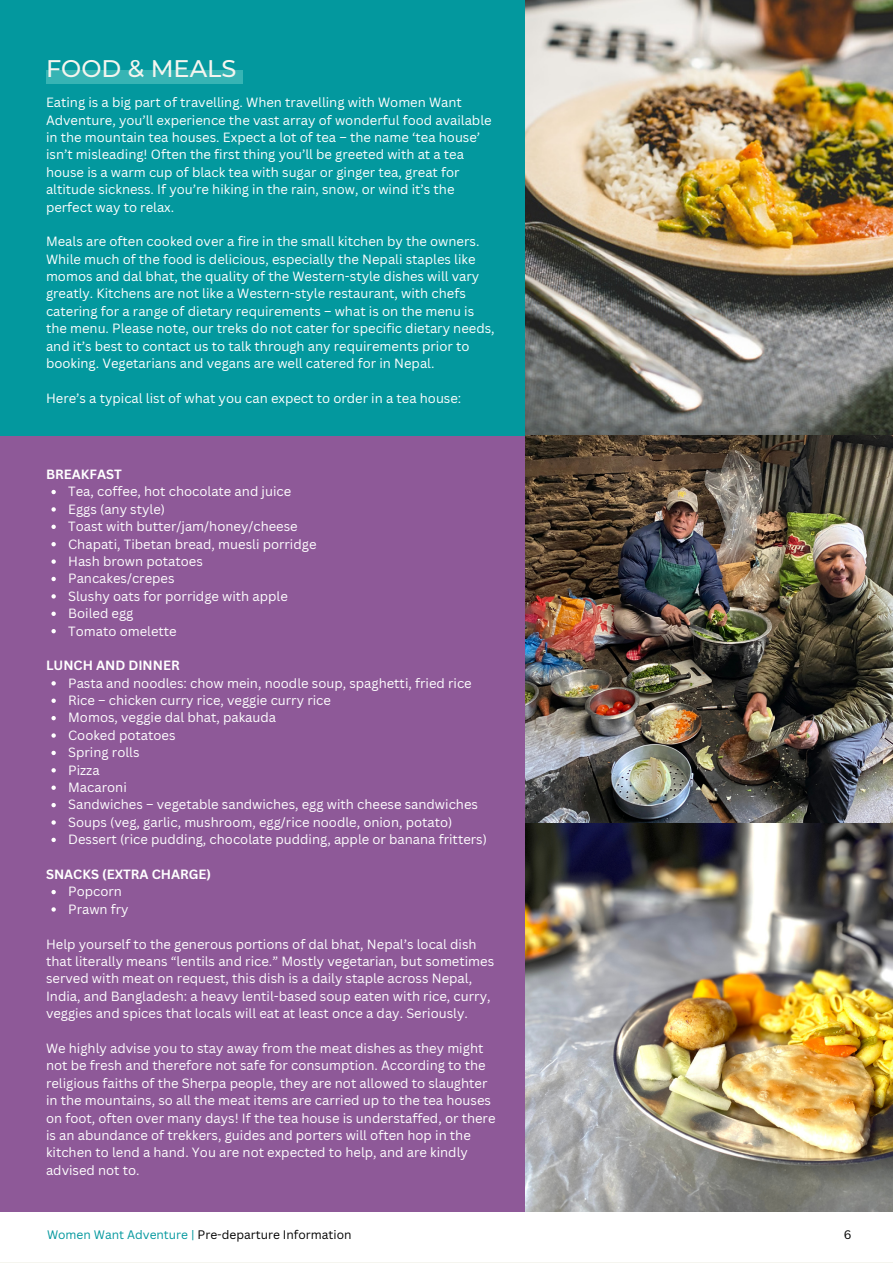
<style>
.page{position:relative;width:893px;height:1264px;background:#fff}
.page>*{position:absolute;margin:0;border:0;box-sizing:border-box;transform-origin:0 0}
.t1{font:500 24px "Montserrat";color:#f5f5ef}
.t2{font:13.05px/17.4px "Canva Sans";color:#fff}
.t3{font:700 13.05px "Canva Sans";color:#fff}
.t4{font:12px "Canva Sans";color:#000}
.s1{color:#03989e}
</style>
<div class="page">
<div style="left:0;top:0;width:525px;height:1211px;background:#03989e"></div>
<div style="left:46px;top:70px;width:197px;height:14px;background:#37b4b4"></div>
<div style="left:0;top:435px;width:525px;height:776px;background:#8e5998"></div>
<img style="left:525px;top:0;width:367px;height:1211px">
<svg style="left:51px;top:490px;width:5px;height:4px"></svg>
<svg style="left:51px;top:507px;width:5px;height:4px"></svg>
<svg style="left:51px;top:524px;width:5px;height:5px"></svg>
<svg style="left:51px;top:542px;width:5px;height:4px"></svg>
<svg style="left:51px;top:559px;width:5px;height:5px"></svg>
<svg style="left:51px;top:577px;width:5px;height:4px"></svg>
<svg style="left:51px;top:594px;width:5px;height:4px"></svg>
<svg style="left:51px;top:611px;width:5px;height:5px"></svg>
<svg style="left:51px;top:629px;width:5px;height:4px"></svg>
<svg style="left:51px;top:681px;width:5px;height:4px"></svg>
<svg style="left:51px;top:698px;width:5px;height:5px"></svg>
<svg style="left:51px;top:716px;width:5px;height:4px"></svg>
<svg style="left:51px;top:733px;width:5px;height:4px"></svg>
<svg style="left:51px;top:750px;width:5px;height:5px"></svg>
<svg style="left:51px;top:768px;width:5px;height:4px"></svg>
<svg style="left:51px;top:785px;width:5px;height:5px"></svg>
<svg style="left:51px;top:803px;width:5px;height:4px"></svg>
<svg style="left:51px;top:820px;width:5px;height:4px"></svg>
<svg style="left:51px;top:837px;width:5px;height:5px"></svg>
<svg style="left:51px;top:889px;width:5px;height:5px"></svg>
<svg style="left:51px;top:907px;width:5px;height:4px"></svg>
<p class="t1" style="left:46px;top:54px;width:192px">FOOD &amp; MEALS</p>
<p class="t2" style="left:46px;top:93px;width:447px">Eating is a big part of travelling. When travelling with Women Want Adventure, you’ll experience the vast array of wonderful food available in the mountain tea houses. Expect a lot of tea – the name ‘tea house’ isn’t misleading! Often the first thing you’ll be greeted with at a tea house is a warm cup of black tea with sugar or ginger tea, great for altitude sickness. If you’re hiking in the rain, snow, or wind it’s the perfect way to relax.</p>
<p class="t2" style="left:46px;top:232px;width:450px">Meals are often cooked over a fire in the small kitchen by the owners.<br>While much of the food is delicious, especially the Nepali staples like momos and dal bhat, the quality of the Western-style dishes will vary greatly. Kitchens are not like a Western-style restaurant, with chefs catering for a range of dietary requirements – what is on the menu is the menu. Please note, our treks do not cater for specific dietary needs, and it’s best to contact us to talk through any requirements prior to booking. Vegetarians and vegans are well catered for in Nepal.</p>
<p class="t2" style="left:46px;top:389px;width:417px">Here’s a typical list of what you can expect to order in a tea house:</p>
<p class="t3" style="left:46px;top:465px;width:77px">BREAKFAST</p>
<p class="t2" style="left:68px;top:482px;width:224px">Tea, coffee, hot chocolate and juice</p>
<p class="t2" style="left:68px;top:500px;width:98px">Eggs (any style)</p>
<p class="t2" style="left:68px;top:517px;width:231px">Toast with butter/jam/honey/cheese</p>
<p class="t2" style="left:68px;top:535px;width:250px">Chapati, Tibetan bread, muesli porridge</p>
<p class="t2" style="left:68px;top:552px;width:136px">Hash brown potatoes</p>
<p class="t2" style="left:68px;top:569px;width:108px">Pancakes/crepes</p>
<p class="t2" style="left:68px;top:587px;width:221px">Slushy oats for porridge with apple</p>
<p class="t2" style="left:68px;top:604px;width:67px">Boiled egg</p>
<p class="t2" style="left:68px;top:621px;width:110px">Tomato omelette</p>
<p class="t3" style="left:46px;top:656px;width:135px">LUNCH AND DINNER</p>
<p class="t2" style="left:68px;top:674px;width:405px">Pasta and noodles: chow mein, noodle soup, spaghetti, fried rice</p>
<p class="t2" style="left:68px;top:691px;width:264px">Rice – chicken curry rice, veggie curry rice</p>
<p class="t2" style="left:68px;top:708px;width:209px">Momos, veggie dal bhat, pakauda</p>
<p class="t2" style="left:68px;top:726px;width:109px">Cooked potatoes</p>
<p class="t2" style="left:68px;top:743px;width:73px">Spring rolls</p>
<p class="t2" style="left:68px;top:761px;width:33px">Pizza</p>
<p class="t2" style="left:68px;top:778px;width:60px">Macaroni</p>
<p class="t2" style="left:68px;top:795px;width:411px">Sandwiches – vegetable sandwiches, egg with cheese sandwiches</p>
<p class="t2" style="left:68px;top:813px;width:386px">Soups (veg, garlic, mushroom, egg/rice noodle, onion, potato)</p>
<p class="t2" style="left:68px;top:830px;width:420px">Dessert (rice pudding, chocolate pudding, apple or banana fritters)</p>
<p class="t3" style="left:46px;top:865px;width:167px">SNACKS (EXTRA CHARGE)</p>
<p class="t2" style="left:68px;top:882px;width:55px">Popcorn</p>
<p class="t2" style="left:68px;top:900px;width:62px">Prawn fry</p>
<p class="t2" style="left:46px;top:934px;width:449px">Help yourself to the generous portions of dal bhat, Nepal’s local dish that literally means “lentils and rice.” Mostly vegetarian, but sometimes served with meat on request, this dish is a daily staple across Nepal, India, and Bangladesh: a heavy lentil-based soup eaten with rice, curry, veggies and spices that locals will eat at least once a day. Seriously.</p>
<p class="t2" style="left:46px;top:1039px;width:451px">We highly advise you to stay away from the meat dishes as they might not be fresh and therefore not safe for consumption. According to the religious faiths of the Sherpa people, they are not allowed to slaughter in the mountains, so all the meat items are carried up to the tea houses on foot, often over many days! If the tea house is understaffed, or there is an abundance of trekkers, guides and porters will often hop in the kitchen to lend a hand. You are not expected to help, and are kindly advised not to.</p>
<p class="t4" style="left:47px;top:1225px;width:306px"><span class="s1">Women Want Adventure |</span> Pre-departure Information</p>
<p class="t4" style="left:843px;top:1225px;width:9px">6</p>
</div>
